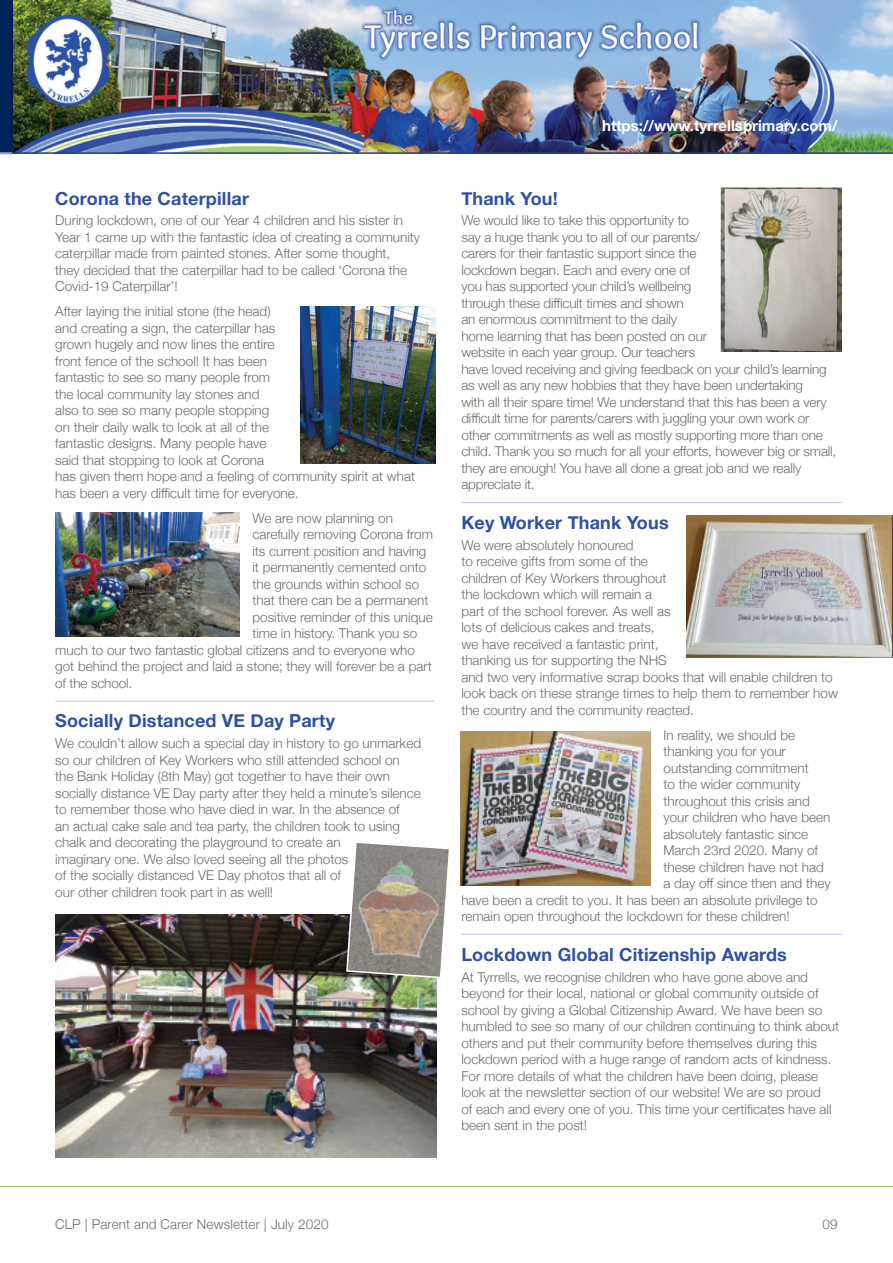
<style>
.page{position:relative;width:893px;height:1263px;background:#fff}
.page>*{position:absolute;margin:0;border:0;box-sizing:border-box;transform-origin:0 0}
.t1{font:700 18px "Helvetica Neue";letter-spacing:.01em;color:#2f51a3}
.t2{font:700 15px "Helvetica Neue";color:#fff}
.t3{font:300 13.5px/16.5px "Helvetica Neue";color:#6d6d65}
</style>
<div class="page">
<img style="left:13px;top:0;width:880px;height:154px">
<hr style="left:0;top:1186px;width:893px;height:1px;background:#88c75a">
<hr style="left:0;top:152px;width:892px;height:2px;background:#253f8e">
<hr style="left:55px;top:701px;width:380px;height:1px;background:#bac6e4">
<hr style="left:461px;top:502px;width:381px;height:1px;background:#bac6e4">
<hr style="left:461px;top:934px;width:381px;height:1px;background:#bac6e4">
<img style="left:300px;top:306px;width:135px;height:158px">
<svg style="left:0;top:0;width:13px;height:154px;background:#01255b"></svg>
<img style="left:55px;top:513px;width:185px;height:123px">
<img style="left:55px;top:914px;width:382px;height:244px">
<svg style="left:345px;top:843px;width:104px;height:136px;background:#a29a90"></svg>
<img style="left:721px;top:187px;width:121px;height:165px">
<img style="left:686px;top:515px;width:207px;height:142px">
<img style="left:461px;top:731px;width:190px;height:154px">
<h1 class="t1" style="left:55px;top:184px;width:195px">Corona the Caterpillar</h1>
<p class="t3" style="left:55px;top:211px;width:366px">During lockdown, one of our Year 4 children and his sister in Year 1 came up with the fantastic idea of creating a community caterpillar made from painted stones. After some thought,<br>they decided that the caterpillar had to be called ‘Corona the Covid-19 Caterpillar’!</p>
<p class="t3" style="left:55px;top:302px;width:361px">After laying the initial stone (the head)<br>and creating a sign, the caterpillar has<br>grown hugely and now lines the entire<br>front fence of the school! It has been<br>fantastic to see so many people from<br>the local community lay stones and<br>also to see so many people stopping<br>on their daily walk to look at all of the<br>fantastic designs. Many people have<br>said that stopping to look at Corona<br>has given them hope and a feeling of community spirit at what has been a very difficult time for everyone.</p>
<p class="t3" style="left:252px;top:509px;width:142px">We are now planning on</p>
<p class="t3" style="left:252px;top:525px;width:182px">carefully removing Corona from</p>
<p class="t3" style="left:252px;top:542px;width:176px">its current position and having</p>
<p class="t3" style="left:252px;top:558px;width:175px">it permanently cemented onto</p>
<p class="t3" style="left:252px;top:575px;width:168px">the grounds within school so</p>
<p class="t3" style="left:252px;top:591px;width:178px">that there can be a permanent</p>
<p class="t3" style="left:252px;top:608px;width:182px">positive reminder of this unique</p>
<p class="t3" style="left:252px;top:624px;width:166px">time in history. Thank you so</p>
<p class="t3" style="left:55px;top:641px;width:361px">much to our two fantastic global citizens and to everyone who</p>
<p class="t3" style="left:55px;top:657px;width:378px">got behind the project and laid a stone; they will forever be a part</p>
<p class="t3" style="left:55px;top:674px;width:79px">of the school.</p>
<h1 class="t1" style="left:55px;top:707px;width:281px">Socially Distanced VE Day Party</h1>
<p class="t3" style="left:55px;top:734px;width:367px">We couldn’t allow such a special day in history to go unmarked so our children of Key Workers who still attended school on the Bank Holiday (8th May) got together to have their own socially distance VE Day party after they held a minute’s silence to remember those who have died in war. In the absence of<br>an actual cake sale and tea party, the children took to using chalk and decorating the playground to create an<br>imaginary one. We also loved seeing all the photos<br>of the socially distanced VE Day photos that all of<br>our other children took part in as well!</p>
<p class="t2" style="left:602px;top:114px;width:237px">https://www.tyrrellsprimary.com/</p>
<h1 class="t1" style="left:461px;top:184px;width:98px">Thank You!</h1>
<p class="t3" style="left:461px;top:211px;width:376px">We would like to take this opportunity to<br>say a huge thank you to all of our parents/<br>carers for their fantastic support since the<br>lockdown began. Each and every one of<br>you has supported your child’s wellbeing<br>through these difficult times and shown<br>an enormous commitment to the daily<br>home learning that has been posted on our<br>website in each year group. Our teachers<br>have loved receiving and giving feedback on your child’s learning as well as any new hobbies that they have been undertaking<br>with all their spare time! We understand that this has been a very difficult time for parents/carers with juggling your own work or other commitments as well as mostly supporting more than one child. Thank you so much for all your efforts, however big or small, they are enough! You have all done a great job and we really appreciate it.</p>
<h1 class="t1" style="left:461px;top:508px;width:209px">Key Worker Thank Yous</h1>
<p class="t3" style="left:461px;top:536px;width:378px">We were absolutely honoured<br>to receive gifts from some of the<br>children of Key Workers throughout<br>the lockdown which will remain a<br>part of the school forever. As well as<br>lots of delicious cakes and treats,<br>we have received a fantastic print,<br>thanking us for supporting the NHS<br>and two very informative scrap books that will enable children to look back on these strange times to help them to remember how the country and the community reacted.</p>
<p class="t3" style="left:664px;top:726px;width:133px">In reality, we should be</p>
<p class="t3" style="left:664px;top:742px;width:124px">thanking you for your</p>
<p class="t3" style="left:664px;top:759px;width:147px">outstanding commitment</p>
<p class="t3" style="left:664px;top:775px;width:138px">to the wider community</p>
<p class="t3" style="left:664px;top:792px;width:148px">throughout this crisis and</p>
<p class="t3" style="left:664px;top:808px;width:168px">your children who have been</p>
<p class="t3" style="left:664px;top:825px;width:146px">absolutely fantastic since</p>
<p class="t3" style="left:664px;top:841px;width:156px">March 23rd 2020. Many of</p>
<p class="t3" style="left:664px;top:858px;width:162px">these children have not had</p>
<p class="t3" style="left:664px;top:874px;width:169px">a day off since then and they</p>
<p class="t3" style="left:461px;top:891px;width:358px">have been a credit to you. It has been an absolute privilege to</p>
<p class="t3" style="left:461px;top:907px;width:330px">remain open throughout the lockdown for these children!</p>
<h1 class="t1" style="left:461px;top:940px;width:327px">Lockdown Global Citizenship Awards</h1>
<p class="t3" style="left:461px;top:967px;width:379px">At Tyrrells, we recognise children who have gone above and beyond for their local, national or global community outside of school by giving a Global Citizenship Award. We have been so humbled to see so many of our children continuing to think about others and put their community before themselves during this lockdown period with a huge range of random acts of kindness.<br>For more details of what the children have been doing, please look at the newsletter section of our website! We are so proud<br>of each and every one of you. This time your certificates have all been sent in the post!</p>
<p class="t3" style="left:55px;top:1215px;width:275px">CLP | Parent and Carer Newsletter | July 2020</p>
<p class="t3" style="left:822px;top:1215px;width:17px">09</p>
</div>
